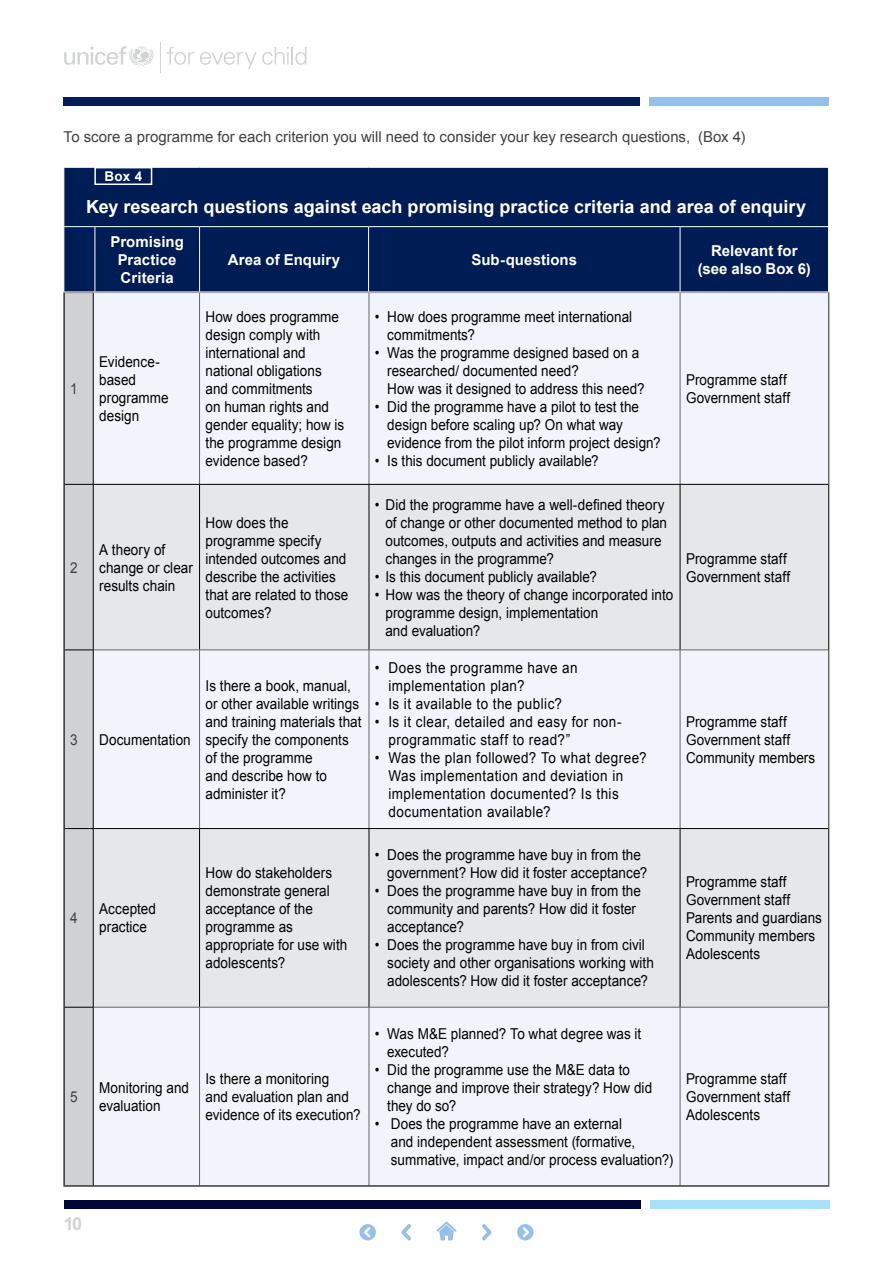
<style>
.page{position:relative;width:893px;height:1263px;background:#fff}
.page>*{position:absolute;margin:0;border:0;box-sizing:border-box;transform-origin:0 0}
.t1{font:700 18px "Arial";color:#fff}
.t2{font:700 18px "Arial";color:#d1d3d4}
.t3{font:15px/18px "Arial";letter-spacing:.005em;color:#000;scale:.9 1}
.t4{font:15px/18px "Arial";letter-spacing:.035em;color:#000;scale:.9 1}
.t5{font:15px "Arial";color:#414042}
.t6{font:700 15px/18px "Arial";letter-spacing:.005em;color:#fff;text-align:center}
.t7{font:15px "Arial";letter-spacing:.03em;color:#000;scale:.9 1}
.t8{font:15px "Arial";color:#414042;scale:.9 1}
.t9{font:700 13.5px "Arial";color:#fff}
</style>
<div class="page">
<svg style="left:64px;top:46px;width:90px;height:21px"></svg>
<svg style="left:167px;top:47px;width:27px;height:18px"></svg>
<svg style="left:200px;top:47px;width:107px;height:22px"></svg>
<hr style="left:160px;top:42px;width:1px;height:30px;background:#d1d3d4">
<div style="left:65px;top:1200px;width:576px;height:9px;background:#000637"></div>
<div style="left:650px;top:1200px;width:180px;height:9px;background:#a9e0fb"></div>
<div style="left:64px;top:97px;width:576px;height:9px;background:#001c54"></div>
<div style="left:649px;top:97px;width:180px;height:9px;background:#96c0e7"></div>
<div style="left:94px;top:294px;width:733px;height:890px;background:#f1f5fb"></div>
<svg style="left:94px;top:485px;width:733px;height:522px;fill:#e6e7e8"></svg>
<hr style="left:199px;top:293px;width:1px;height:191px;background:#636466">
<hr style="left:369px;top:293px;width:1px;height:191px;background:#636466">
<hr style="left:680px;top:293px;width:1px;height:191px;background:#636466">
<hr style="left:93px;top:484px;width:107px;height:1px;background:#000">
<hr style="left:200px;top:484px;width:169px;height:1px;background:#000">
<hr style="left:199px;top:484px;width:1px;height:166px;background:#000">
<hr style="left:369px;top:484px;width:311px;height:1px;background:#000">
<hr style="left:369px;top:484px;width:1px;height:166px;background:#000">
<hr style="left:680px;top:484px;width:149px;height:1px;background:#000">
<hr style="left:680px;top:484px;width:1px;height:166px;background:#000">
<hr style="left:199px;top:829px;width:1px;height:178px;background:#000">
<hr style="left:369px;top:829px;width:1px;height:178px;background:#000">
<hr style="left:680px;top:829px;width:1px;height:178px;background:#000">
<hr style="left:93px;top:650px;width:107px;height:1px;background:#636466">
<hr style="left:200px;top:650px;width:169px;height:1px;background:#636466">
<hr style="left:369px;top:650px;width:311px;height:1px;background:#636466">
<hr style="left:680px;top:650px;width:149px;height:1px;background:#636466">
<hr style="left:199px;top:650px;width:1px;height:178px;background:#636466">
<hr style="left:369px;top:650px;width:1px;height:178px;background:#636466">
<hr style="left:680px;top:650px;width:1px;height:178px;background:#636466">
<hr style="left:93px;top:828px;width:107px;height:1px;background:#000">
<hr style="left:200px;top:828px;width:169px;height:1px;background:#000">
<hr style="left:369px;top:828px;width:311px;height:1px;background:#000">
<hr style="left:680px;top:828px;width:149px;height:1px;background:#000">
<hr style="left:93px;top:1007px;width:107px;height:1px;background:#636466">
<hr style="left:200px;top:1007px;width:169px;height:1px;background:#636466">
<hr style="left:369px;top:1007px;width:311px;height:1px;background:#636466">
<hr style="left:680px;top:1007px;width:149px;height:1px;background:#636466">
<hr style="left:199px;top:1007px;width:1px;height:179px;background:#636466">
<hr style="left:369px;top:1007px;width:1px;height:179px;background:#636466">
<hr style="left:680px;top:1007px;width:1px;height:179px;background:#636466">
<hr style="left:93px;top:293px;width:1px;height:191px;background:#000">
<hr style="left:93px;top:484px;width:1px;height:166px;background:#000">
<hr style="left:93px;top:650px;width:1px;height:178px;background:#000">
<hr style="left:93px;top:829px;width:1px;height:178px;background:#000">
<hr style="left:93px;top:1007px;width:1px;height:179px;background:#000">
<div style="left:66px;top:294px;width:27px;height:890px;background:#cfd1d2"></div>
<div style="left:64px;top:168px;width:764px;height:124px;background:#001c54"></div>
<hr style="left:95px;top:226px;width:105px;height:1px;background:#fff">
<hr style="left:200px;top:226px;width:169px;height:1px;background:#fff">
<hr style="left:199px;top:227px;width:1px;height:65px;background:#fff">
<hr style="left:369px;top:226px;width:311px;height:1px;background:#fff">
<hr style="left:368px;top:227px;width:1px;height:65px;background:#fff">
<hr style="left:680px;top:226px;width:149px;height:1px;background:#fff">
<hr style="left:680px;top:227px;width:1px;height:65px;background:#fff">
<hr style="left:63px;top:226px;width:32px;height:1px;background:#fff">
<hr style="left:95px;top:227px;width:1px;height:65px;background:#fff">
<svg style="left:482px;top:1224px;width:10px;height:16px"></svg>
<svg style="left:401px;top:1224px;width:10px;height:16px"></svg>
<svg style="left:517px;top:1224px;width:16px;height:16px"></svg>
<svg style="left:359px;top:1224px;width:17px;height:16px"></svg>
<svg style="left:436px;top:1221px;width:20px;height:19px"></svg>
<div style="left:94px;top:167px;width:58px;height:18px;background:#001c54;border:2px solid #fff"></div>
<p class="t5" style="left:63px;top:127px;width:683px">To score a programme for each criterion you will need to consider your key research questions, (Box 4)</p>
<p class="t9" style="left:104px;top:167px;width:39px">Box 4</p>
<p class="t8" style="left:70px;top:379px;width:10px">1</p>
<p class="t1" style="left:86px;top:194px;width:721px">Key research questions against each promising practice criteria and area of enquiry</p>
<p class="t6" style="left:111px;top:233px;width:75px">Promising<br>Practice<br>Criteria</p>
<p class="t6" style="left:228px;top:251px;width:114px">Area of Enquiry</p>
<p class="t6" style="left:471px;top:251px;width:107px">Sub-questions</p>
<p class="t6" style="left:698px;top:242px;width:115px">Relevant for (see also Box 6)</p>
<p class="t3" style="left:99px;top:353px;width:79px">Evidence&shy;based programme design</p>
<p class="t3" style="left:206px;top:308px;width:156px">How does programme design comply with international and national obligations and commitments<br>on human rights and gender equality; how is the programme design evidence based?</p>
<p class="t3" style="left:387px;top:308px;width:274px;text-indent:-12px">• How does programme meet international commitments?</p>
<p class="t3" style="left:387px;top:344px;width:287px;text-indent:-12px">• Was the programme designed based on a researched/ documented need?<br>How was it designed to address this need?</p>
<p class="t3" style="left:387px;top:398px;width:305px;text-indent:-12px">• Did the programme have a pilot to test the design before scaling up? On what way evidence from the pilot inform project design?</p>
<p class="t3" style="left:375px;top:452px;width:250px">• Is this document publicly available?</p>
<p class="t3" style="left:686px;top:371px;width:117px">Programme staff<br>Government staff</p>
<p class="t8" style="left:70px;top:557px;width:10px">2</p>
<p class="t3" style="left:99px;top:540px;width:106px">A theory of change or clear results chain</p>
<p class="t3" style="left:206px;top:513px;width:160px">How does the programme specify intended outcomes and describe the activities that are related to those outcomes?</p>
<p class="t3" style="left:385px;top:495px;width:314px;text-indent:-11px">• Did the programme have a well-defined theory of change or other documented method to plan outcomes, outputs and activities and measure changes in the programme?</p>
<p class="t3" style="left:375px;top:567px;width:248px">• Is this document publicly available?</p>
<p class="t3" style="left:385px;top:585px;width:321px;text-indent:-11px">• How was the theory of change incorporated into programme design, implementation<br>and evaluation?</p>
<p class="t3" style="left:686px;top:549px;width:117px">Programme staff<br>Government staff</p>
<p class="t8" style="left:70px;top:730px;width:10px">3</p>
<p class="t3" style="left:99px;top:730px;width:103px">Documentation</p>
<p class="t8" style="left:70px;top:908px;width:10px">4</p>
<p class="t3" style="left:99px;top:900px;width:64px">Accepted practice</p>
<p class="t3" style="left:206px;top:676px;width:175px">Is there a book, manual, or other available writings and training materials that specify the components of the programme<br>and describe how to administer it?</p>
<p class="t3" style="left:206px;top:864px;width:159px">How do stakeholders demonstrate general acceptance of the programme as appropriate for use with adolescents?</p>
<p class="t4" style="left:388px;top:658px;width:212px;text-indent:-13px">• Does the programme have an implementation plan?</p>
<p class="t7" style="left:375px;top:694px;width:209px">• Is it available to the public?</p>
<p class="t4" style="left:388px;top:712px;width:261px;text-indent:-13px">• Is it clear, detailed and easy for non&shy;programmatic staff to read?”</p>
<p class="t4" style="left:388px;top:748px;width:288px;text-indent:-13px">• Was the plan followed? To what degree?<br>Was implementation and deviation in implementation documented? Is this documentation available?</p>
<p class="t3" style="left:387px;top:846px;width:291px;text-indent:-12px">• Does the programme have buy in from the government? How did it foster acceptance?</p>
<p class="t3" style="left:387px;top:882px;width:283px;text-indent:-12px">• Does the programme have buy in from the community and parents? How did it foster acceptance?</p>
<p class="t3" style="left:387px;top:936px;width:298px;text-indent:-12px">• Does the programme have buy in from civil society and other organisations working with adolescents? How did it foster acceptance?</p>
<p class="t3" style="left:686px;top:712px;width:145px">Programme staff<br>Government staff<br>Community members</p>
<p class="t3" style="left:686px;top:873px;width:153px">Programme staff<br>Government staff<br>Parents and guardians<br>Community members<br>Adolescents</p>
<p class="t8" style="left:70px;top:1087px;width:10px">5</p>
<p class="t3" style="left:99px;top:1079px;width:101px">Monitoring and evaluation</p>
<p class="t3" style="left:205px;top:1070px;width:174px">Is there a monitoring<br>and evaluation plan and evidence of its execution?</p>
<p class="t3" style="left:387px;top:1025px;width:284px;text-indent:-12px">• Was M&amp;E planned? To what degree was it executed?</p>
<p class="t3" style="left:387px;top:1061px;width:296px;text-indent:-12px">• Did the programme use the M&amp;E data to change and improve their strategy? How did they do so?</p>
<p class="t3" style="left:391px;top:1115px;width:315px;text-indent:-16px">• Does the programme have an external<br>and independent assessment (formative, summative, impact and/or process evaluation?)</p>
<p class="t3" style="left:686px;top:1070px;width:117px">Programme staff<br>Government staff<br>Adolescents</p>
<p class="t2" style="left:64px;top:1211px;width:20px">10</p>
</div>
